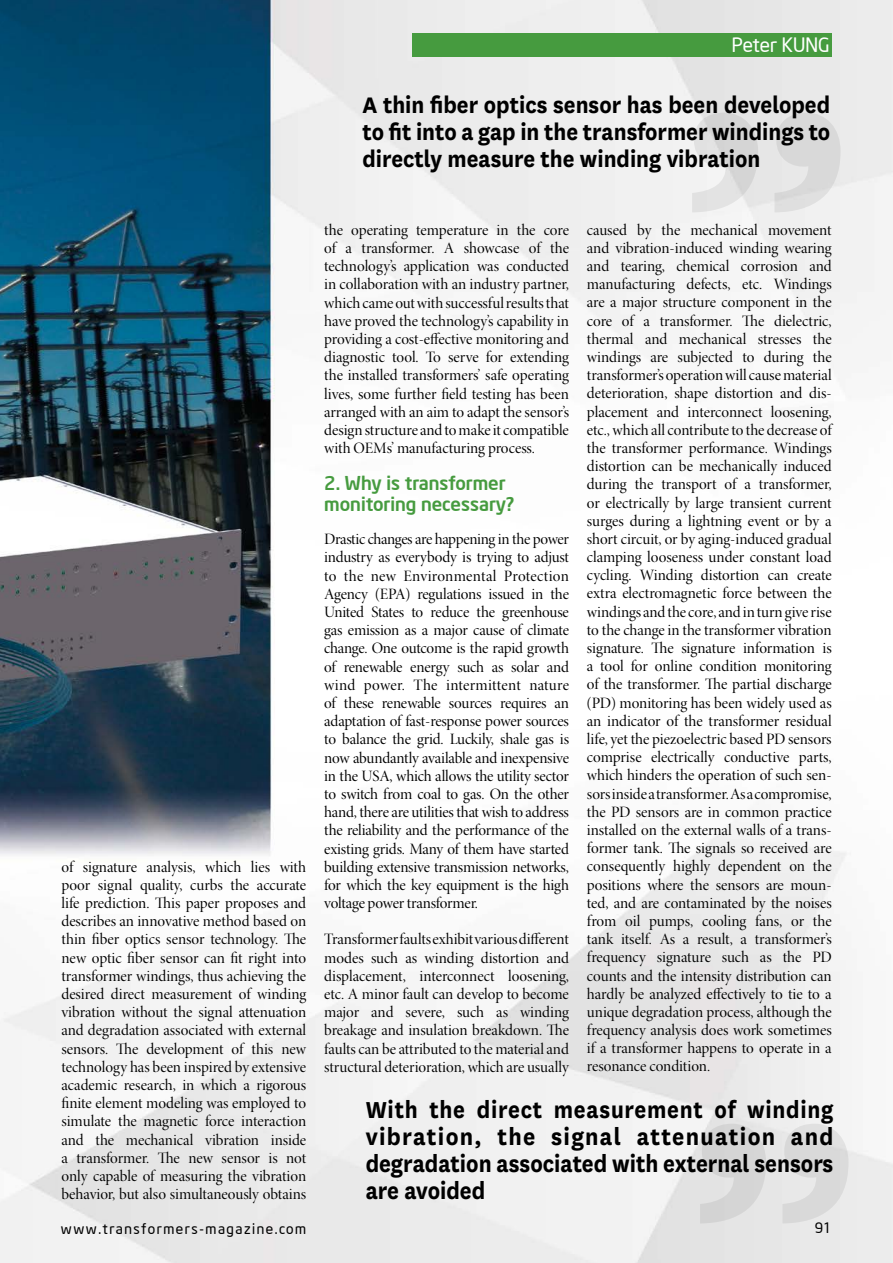
<style>
.page{position:relative;width:893px;height:1263px;background:#fff}
.page>*{position:absolute;margin:0;border:0;box-sizing:border-box;transform-origin:0 0}
.t1{font:700 27px/27px "National";color:#000;text-align:justify;scale:.9 1}
.t2{font:700 26.25px/27px "National";color:#000;text-align:justify;scale:.92 1}
.t3{font:19.5px "Neo Sans Intel";color:#fff}
.t4{font:500 18.75px/21px "Neo Sans Intel";color:#469b3f}
.t5{font:15.9px/18.1px "Minion Pro Disp";letter-spacing:-.005em;color:#000;text-align:justify}
.t6{font:14.25px "Neo Sans Intel";letter-spacing:.11em;color:#000}
</style>
<div class="page">
<img style="left:0;top:0;width:893px;height:1263px">
<div style="left:412px;top:33px;width:419px;height:24px;background:#469b3f"></div>
<svg style="left:692px;top:113px;width:149px;height:99px;background:#e0e0e0"></svg>
<svg style="left:700px;top:1124px;width:148px;height:99px;background:#ddd"></svg>
<p class="t3" style="left:732px;top:33px;width:99px">Peter KUNG</p>
<h2 class="t2" style="left:362px;top:89px;width:510px">A thin fiber optics sensor has been developed to fit into a gap in the transformer windings to directly measure the winding vibration</h2>
<p class="t5" style="left:61px;top:858px;width:246px">of signature analysis, which lies with poor signal quality, curbs the accurate life prediction. This paper proposes and describes an innovative method based on thin fiber optics sensor technology. The new optic fiber sensor can fit right into transformer windings, thus achieving the desired direct measurement of winding vibration without the signal attenuation and degradation associated with external sensors. The development of this new technology has been inspired by extensive academic research, in which a rigorous finite element modeling was employed to simulate the magnetic force interaction and the mechanical vibration inside a transformer. The new sensor is not only capable of measuring the vibration behavior, but also simultaneously obtains</p>
<p class="t5" style="left:324px;top:221px;width:246px">the operating temperature in the core of a transformer. A showcase of the technology’s application was conducted in collaboration with an industry partner, which came out with successful results that have proved the technology’s capability in providing a cost-effective monitoring and diagnostic tool. To serve for extending the installed transformers’ safe operating lives, some further field testing has been arranged with an aim to adapt the sensor’s design structure and to make it compatible with OEMs’ manufacturing process.</p>
<p class="t4" style="left:324px;top:472px;width:192px">2. Why is transformer monitoring necessary?</p>
<p class="t5" style="left:324px;top:530px;width:246px">Drastic changes are happening in the power industry as everybody is trying to adjust to the new Environmental Protection Agency (EPA) regulations issued in the United States to reduce the greenhouse gas emission as a major cause of climate change. One outcome is the rapid growth of renewable energy such as solar and wind power. The intermittent nature of these renewable sources requires an adaptation of fast-response power sources to balance the grid. Luckily, shale gas is now abundantly available and inexpensive in the USA, which allows the utility sector to switch from coal to gas. On the other hand, there are utilities that wish to address the reliability and the performance of the existing grids. Many of them have started building extensive transmission networks, for which the key equipment is the high voltage power transformer.</p>
<p class="t5" style="left:324px;top:931px;width:246px">Transformer faults exhibit various different modes such as winding distortion and displacement, interconnect loosening, etc. A minor fault can develop to become major and severe, such as winding breakage and insulation breakdown. The faults can be attributed to the material and structural deterioration, which are usually</p>
<p class="t5" style="left:587px;top:221px;width:246px">caused by the mechanical movement and vibration-induced winding wearing and tearing, chemical corrosion and manufacturing defects, etc. Windings are a major structure component in the core of a transformer. The dielectric, thermal and mechanical stresses the windings are subjected to during the transformer’s operation will cause material deterioration, shape distortion and dis&shy;placement and interconnect loosening, etc., which all contribute to the decrease of the transformer performance. Windings distortion can be mechanically induced during the transport of a transformer, or electrically by large transient current surges during a lightning event or by a short circuit, or by aging-induced gradual clamping looseness under constant load cycling. Winding distortion can create extra electromagnetic force between the windings and the core, and in turn give rise to the change in the transformer vibration signature. The signature information is a tool for online condition monitoring of the transformer. The partial discharge (PD) monitoring has been widely used as an indicator of the transformer residual life, yet the piezoelectric based PD sensors comprise electrically conductive parts, which hinders the operation of such sen&shy;sors inside a transformer. As a compromise, the PD sensors are in common practice installed on the external walls of a trans&shy;former tank. The signals so received are consequently highly dependent on the positions where the sensors are moun&shy;ted, and are contaminated by the noises from oil pumps, cooling fans, or the tank itself. As a result, a transformer’s frequency signature such as the PD counts and the intensity distribution can hardly be analyzed effectively to tie to a unique degradation process, although the frequency analysis does work sometimes if a transformer happens to operate in a resonance condition.</p>
<h1 class="t1" style="left:366px;top:1095px;width:521px">With the direct measurement of winding vibration, the signal attenuation and degradation associated with external sensors are avoided</h1>
<p class="t6" style="left:61px;top:1220px;width:247px">www.transformers-magazine.com</p>
<p class="t6" style="left:815px;top:1219px;width:18px">91</p>
</div>
